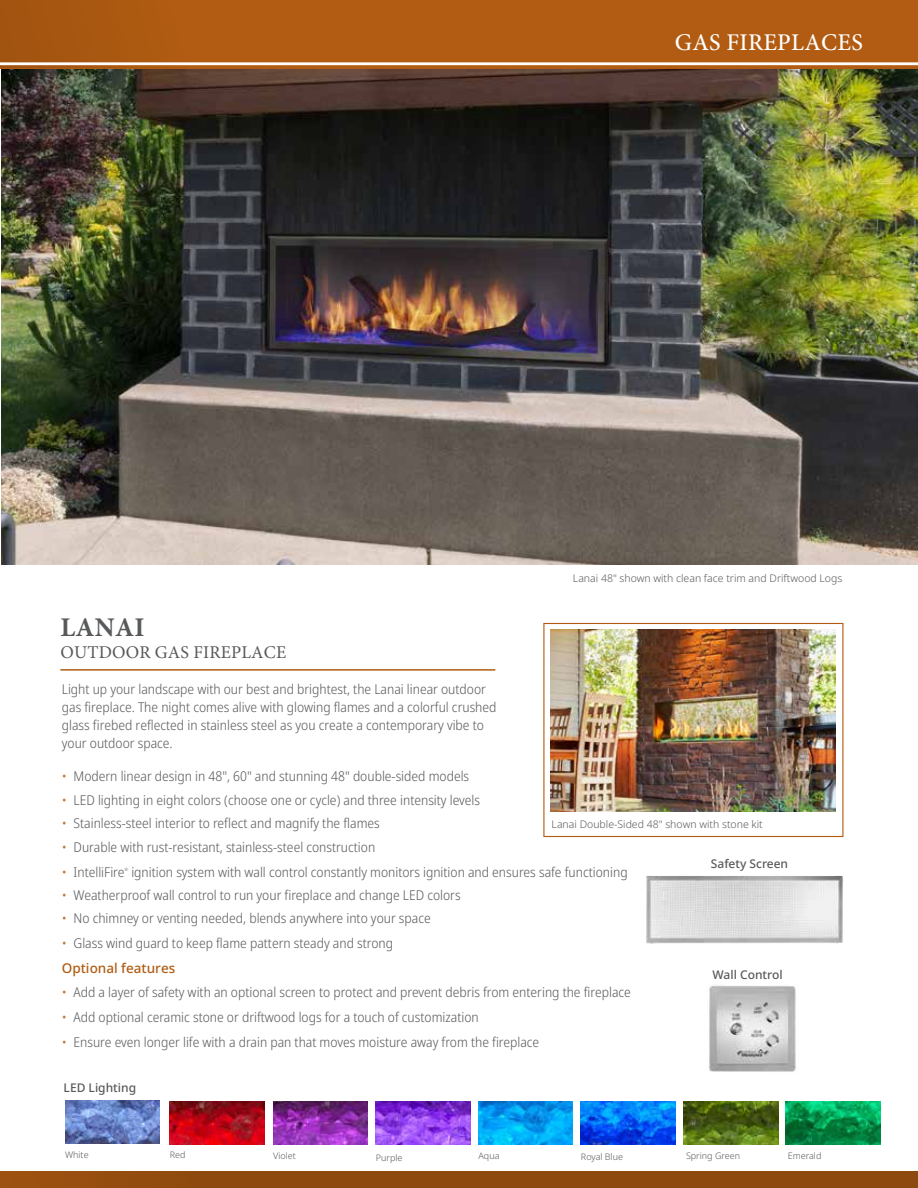
<style>
.page{position:relative;width:918px;height:1188px;background:#fff}
.page>*{position:absolute;margin:0;border:0;box-sizing:border-box;transform-origin:0 0}
.t1{font:700 27px "Minion Pro";letter-spacing:.01em;color:#58595b}
.t2{font:500 24px "Minion Pro";letter-spacing:.01em;color:#fff}
.t3{font:18px "Minion Pro";letter-spacing:.01em;color:#58595b}
.t4{font:300 semi-condensed 13.5px/18px "Noto Sans";color:#58595b}
.t5{font:500 12px "Noto Sans";color:#58595b}
.t6{font:300 10.5px "Noto Sans";color:#58595b}
.t7{font:300 9px "Noto Sans";color:#58595b}
.t8{font:300 semi-condensed 4.5px "Noto Sans";color:#58595b}
.s1{color:#c07537}
.s2{font-weight:500;font-stretch:normal;color:#b15c12}
</style>
<div class="page">
<div style="left:543px;top:623px;width:300px;height:214px;border:1px solid #b15c12"></div>
<img style="left:2px;top:68px;width:916px;height:497px">
<hr style="left:60px;top:669px;width:435px;height:2px;background:#b15c12">
<img style="left:550px;top:630px;width:286px;height:181px">
<img style="left:684px;top:1101px;width:94px;height:44px">
<img style="left:170px;top:1101px;width:94px;height:43px">
<img style="left:273px;top:1101px;width:95px;height:43px">
<img style="left:376px;top:1101px;width:94px;height:43px">
<img style="left:478px;top:1101px;width:95px;height:44px">
<img style="left:581px;top:1101px;width:94px;height:44px">
<img style="left:65px;top:1101px;width:95px;height:43px">
<img style="left:646px;top:876px;width:197px;height:68px">
<img style="left:709px;top:984px;width:87px;height:88px">
<div style="left:0;top:0;width:918px;height:68px;background:#b15c12"></div>
<div style="left:0;top:0;width:886px;height:68px;background:linear-gradient(to right,#ab5911,#b45d12)"></div>
<hr style="left:0;top:62px;width:918px;height:3px;background:#fff">
<div style="left:0;top:1171px;width:918px;height:17px;background:#8e490e"></div>
<img style="left:786px;top:1101px;width:94px;height:44px">
<h2 class="t2" style="left:675px;top:26px;width:190px">GAS FIREPLACES</h2>
<h1 class="t1" style="left:60px;top:609px;width:86px">LANAI</h1>
<h3 class="t3" style="left:60px;top:640px;width:227px">OUTDOOR GAS FIREPLACE</h3>
<p class="t4" style="left:62px;top:681px;width:436px">Light up your landscape with our best and brightest, the Lanai linear outdoor gas fireplace. The night comes alive with glowing flames and a colorful crushed glass firebed reflected in stainless steel as you create a contemporary vibe to your outdoor space.</p>
<p class="t6" style="left:573px;top:570px;width:271px">Lanai 48" shown with clean face trim and Driftwood Logs</p>
<p class="t4" style="left:62px;top:768px;width:409px"><span class="s1">•</span> Modern linear design in 48", 60" and stunning 48" double-sided models</p>
<p class="t4" style="left:62px;top:791px;width:420px"><span class="s1">•</span> LED lighting in eight colors (choose one or cycle) and three intensity levels</p>
<p class="t4" style="left:62px;top:815px;width:319px"><span class="s1">•</span> Stainless-steel interior to reflect and magnify the flames</p>
<p class="t4" style="left:62px;top:838px;width:315px"><span class="s1">•</span> Durable with rust-resistant, stainless-steel construction</p>
<p class="t4" style="left:62px;top:863px;width:64px"><span class="s1">•</span> IntelliFire</p>
<p class="t8" style="left:125px;top:867px;width:5px">®</p>
<p class="t4" style="left:131px;top:863px;width:498px">ignition system with wall control constantly monitors ignition and ensures safe functioning</p>
<p class="t4" style="left:62px;top:886px;width:400px"><span class="s1">•</span> Weatherproof wall control to run your fireplace and change LED colors</p>
<p class="t4" style="left:62px;top:910px;width:370px"><span class="s1">•</span> No chimney or venting needed, blends anywhere into your space</p>
<p class="t4" style="left:62px;top:931px;width:333px;line-height:25px"><span class="s1">•</span> Glass wind guard to keep flame pattern steady and strong<br><span class="s2">Optional features</span></p>
<p class="t4" style="left:62px;top:984px;width:571px"><span class="s1">•</span> Add a layer of safety with an optional screen to protect and prevent debris from entering the fireplace</p>
<p class="t4" style="left:62px;top:1009px;width:418px"><span class="s1">•</span> Add optional ceramic stone or driftwood logs for a touch of customization</p>
<p class="t4" style="left:62px;top:1034px;width:479px"><span class="s1">•</span> Ensure even longer life with a drain pan that moves moisture away from the fireplace</p>
<p class="t6" style="left:552px;top:816px;width:213px">Lanai Double-Sided 48" shown with stone kit</p>
<p class="t5" style="left:711px;top:855px;width:79px">Safety Screen</p>
<p class="t5" style="left:713px;top:966px;width:72px">Wall Control</p>
<p class="t5" style="left:64px;top:1079px;width:74px">LED Lighting</p>
<p class="t7" style="left:65px;top:1148px;width:25px">White</p>
<p class="t7" style="left:376px;top:1151px;width:28px">Purple</p>
<p class="t7" style="left:478px;top:1149px;width:23px">Aqua</p>
<p class="t7" style="left:581px;top:1150px;width:44px">Royal Blue</p>
<p class="t7" style="left:170px;top:1149px;width:17px">Red</p>
<p class="t7" style="left:273px;top:1149px;width:24px">Violet</p>
<p class="t7" style="left:686px;top:1149px;width:56px">Spring Green</p>
<p class="t7" style="left:788px;top:1149px;width:35px">Emerald</p>
</div>
